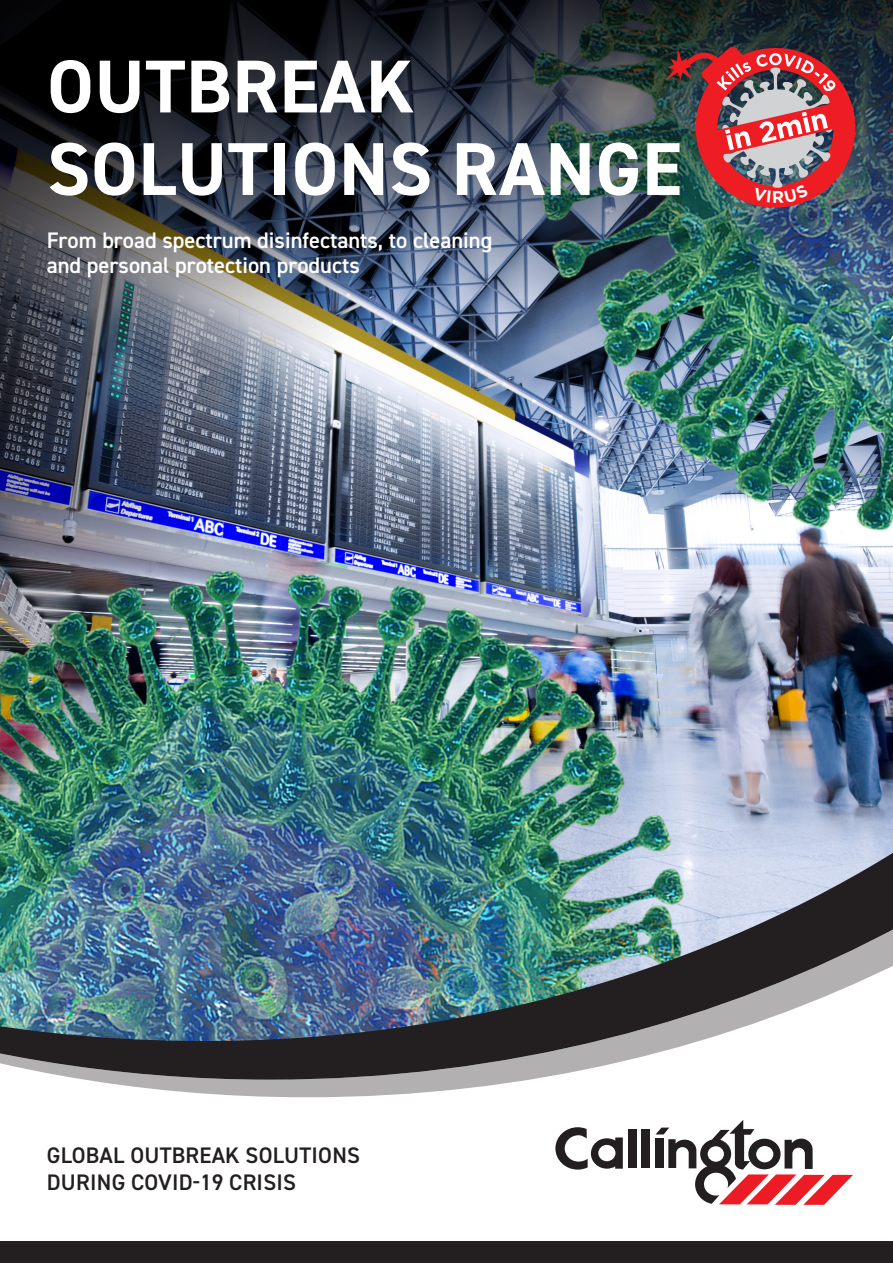
<style>
.page{position:relative;width:893px;height:1263px;background:#fff}
.page>*{position:absolute;margin:0;border:0;box-sizing:border-box;transform-origin:0 0}
.t1{font:700 75px/82.5px "DIN2014";letter-spacing:.01em;color:#fff}
.t2{font:600 22.5px/25.5px "DIN2014";color:#fff}
.t3{font:600 22.5px/27px "DIN2014";letter-spacing:.01em;color:#231f20}
</style>
<div class="page">
<img style="left:695px;top:308px;width:198px;height:537px">
<img style="left:695px;top:0;width:198px;height:308px">
<img style="left:0;top:0;width:695px;height:845px">
<svg style="left:88px;top:1080px;width:439px;height:17px;fill:#b2b0b1"></svg>
<img style="left:0;top:845px;width:893px;height:235px">
<div style="left:628px;top:1129px;width:9px;height:39px;background:#231f20"></div>
<div style="left:641px;top:1129px;width:9px;height:39px;background:#231f20"></div>
<div style="left:655px;top:1139px;width:9px;height:29px;background:#231f20"></div>
<svg style="left:555px;top:1127px;width:68px;height:42px"></svg>
<svg style="left:656px;top:1120px;width:197px;height:85px"></svg>
<div style="left:0;top:1242px;width:893px;height:21px;background:#231f20"></div>
<img style="left:665px;top:45px;width:202px;height:163px">
<p class="t1" style="left:47px;top:44px;width:636px">OUTBREAK<br>SOLUTIONS RANGE</p>
<p class="t2" style="left:47px;top:227px;width:447px">From broad spectrum disinfectants, to cleaning and personal protection products</p>
<p class="t3" style="left:47px;top:1141px;width:315px">GLOBAL OUTBREAK SOLUTIONS<br>DURING COVID-19 CRISIS</p>
</div>
